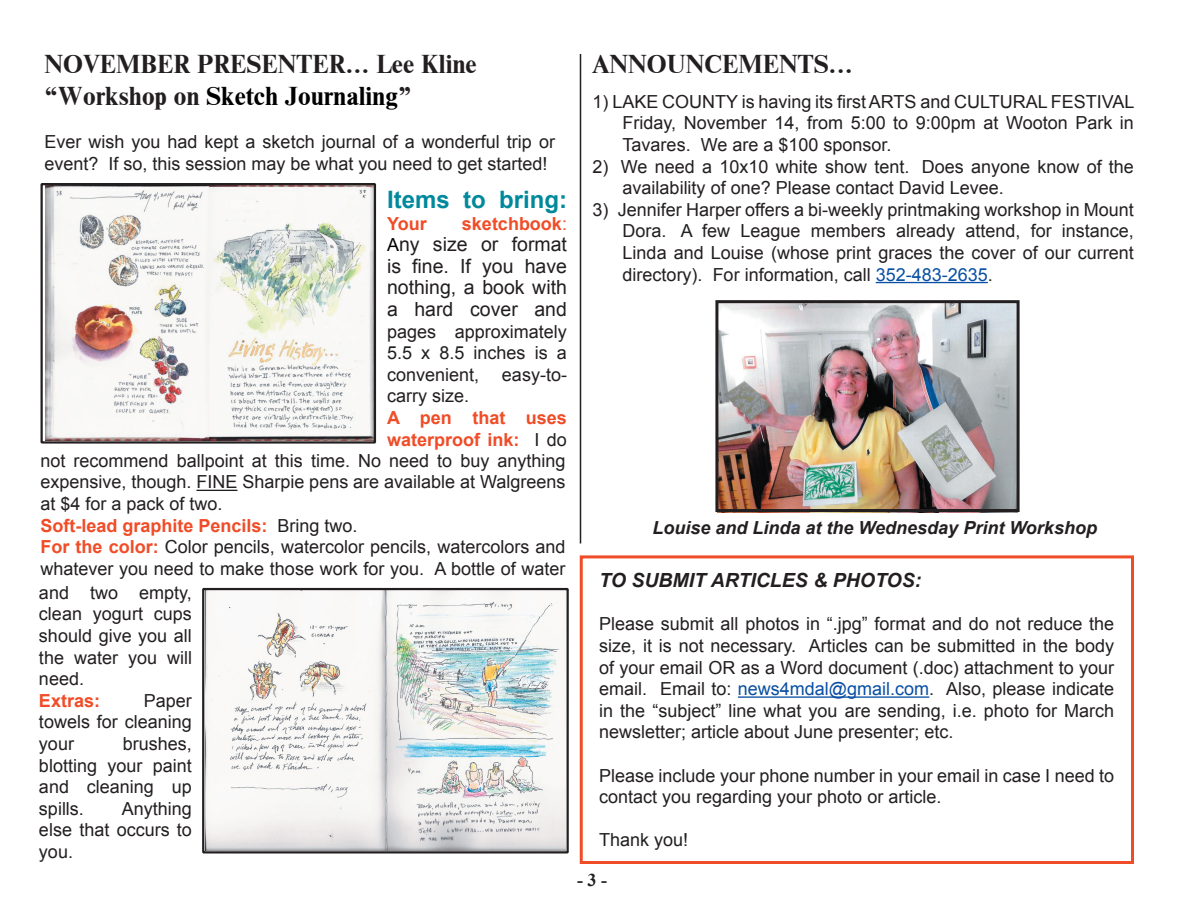
<style>
.page{position:relative;width:1188px;height:918px;background:#fff}
.page>*{position:absolute;margin:0;border:0;box-sizing:border-box;transform-origin:0 0}
.heading_1{font:700 27px/32.4px "Nimbus Romd";color:#231f20}
.t1{font:700 24px "Arial";color:#00899c}
.t2{font:19.5px/21.6px "Arial";color:#231f20;text-align:justify}
.t3{font:italic 700 19.5px "Arial";color:#231f20}
.t4{font:18px/21.6px "Arial";color:#231f20;text-align:justify}
.t5{font:700 18px "Arial";color:#f04c27}
.t6{font:italic 700 18px "Arial";color:#231f20}
.t7{font:700 18px "Times New Roman";color:#231f20}
.s1{color:#000}
.s2{font-weight:400}
.s3{font-size:18px;color:#000}
.s4{font-weight:400;color:#231f20}
.s5{font-weight:700;color:#f04c27}
.s6{color:#094fa3}
</style>
<div class="page">
<div style="left:580px;top:555px;width:554px;height:309px;border:3px solid #f04c27"></div>
<hr style="left:738px;top:696px;width:191px;height:2px;background:#094fa3">
<hr style="left:580px;top:54px;width:1px;height:489px;background:#231f20">
<hr style="left:876px;top:282px;width:112px;height:1px;background:#094fa3">
<img style="left:45px;top:186px;width:328px;height:254px">
<div style="left:40px;top:183px;width:336px;height:261px;border:2px solid #231f20"></div>
<hr style="left:196px;top:490px;width:41px;height:1px;background:#231f20">
<img style="left:205px;top:591px;width:361px;height:260px">
<div style="left:202px;top:588px;width:367px;height:266px;border:2px solid #231f20"></div>
<img style="left:719px;top:304px;width:297px;height:204px">
<div style="left:715px;top:300px;width:305px;height:212px;border:3px solid #231f20"></div>
<p class="heading_1" style="left:44px;top:47px;width:434px">NOVEMBER PRESENTER... Lee Kline “Workshop on <span class="s1">Sketch Journaling</span>”</p>
<p class="t4" style="left:44px;top:131px;width:512px">Ever wish you had kept a sketch journal of a wonderful trip or event? If so, this session may be what you need to get started!</p>
<p class="t1" style="left:387px;top:184px;width:182px">Items to bring:</p>
<p class="t5" style="left:387px;top:211px;width:41px">Your</p>
<p class="t5" style="left:462px;top:211px;width:107px">sketchbook<span class="s2">:</span></p>
<p class="t2" style="left:387px;top:234px;width:182px"><span class="s3">A</span>ny size or format is fine. If you have nothing, a book with a hard cover and</p>
<p class="t4" style="left:387px;top:321px;width:181px">pages approximately 5.5 x 8.5 inches is a convenient,</p>
<p class="t4" style="left:502px;top:364px;width:67px">easy-to-</p>
<p class="t4" style="left:387px;top:385px;width:84px">carry size.</p>
<p class="t5" style="left:387px;top:406px;width:182px">A pen that uses</p>
<p class="t5" style="left:387px;top:427px;width:181px">waterproof ink: <span class="s4">I do</span></p>
<p class="t4" style="left:41px;top:450px;width:526px">not recommend ballpoint at this time. No need to buy anything</p>
<p class="t4" style="left:41px;top:472px;width:526px">expensive, though. FINE Sharpie pens are available at Walgreens</p>
<p class="t4" style="left:41px;top:493px;width:184px">at $4 for a pack of two.</p>
<p class="t5" style="left:41px;top:513px;width:319px">Soft-lead graphite Pencils: <span class="s4">Bring two.</span></p>
<p class="t4" style="left:41px;top:536px;width:527px"><span class="s5">For the color:</span> Color pencils, watercolor pencils, watercolors and whatever you need to make those work for you. A bottle of water</p>
<p class="t4" style="left:39px;top:582px;width:155px">and two empty, clean yogurt cups should give you all the water you will need.</p>
<p class="t5" style="left:39px;top:689px;width:63px">Extras:</p>
<p class="t4" style="left:39px;top:690px;width:154px;text-indent:105px">Paper towels for cleaning your</p>
<p class="t4" style="left:39px;top:733px;width:155px;text-indent:84px">brushes, blotting your paint and cleaning up spills.</p>
<p class="t4" style="left:39px;top:798px;width:155px;text-indent:83px">Anything else that occurs to you.</p>
<p class="heading_1" style="left:593px;top:47px;width:262px">ANNOUNCEMENTS...</p>
<p class="t4" style="left:623px;top:91px;width:513px;text-indent:-30px">1) LAKE COUNTY is having its first ARTS and CULTURAL FESTIVAL Friday, November 14, from 5:00 to 9:00pm at Wooton Park in Tavares. We are a $100 sponsor.</p>
<p class="t4" style="left:623px;top:156px;width:513px;text-indent:-30px">2) We need a 10x10 white show tent. Does anyone know of the availability of one? Please contact David Levee.</p>
<p class="t4" style="left:623px;top:199px;width:513px;text-indent:-30px">3) Jennifer Harper offers a bi-weekly printmaking workshop in Mount Dora. A few League members already attend, for instance, Linda and Louise (whose print graces the cover of our current directory). For information, call <span class="s6">352-483-2635</span>.</p>
<p class="t6" style="left:653px;top:516px;width:446px">Louise and Linda at the Wednesday Print Workshop</p>
<p class="t3" style="left:599px;top:568px;width:324px">TO SUBMIT ARTICLES &amp; PHOTOS:</p>
<p class="t4" style="left:599px;top:613px;width:516px">Please submit all photos in “.jpg” format and do not reduce the size, it is not necessary. Articles can be submitted in the body of your email OR as a Word document (.doc) attachment to your email. Email to: <span class="s6">news4mdal@gmail.com</span>. Also, please indicate in the “subject” line what you are sending, i.e. photo for March newsletter; article about June presenter; etc.</p>
<p class="t4" style="left:599px;top:765px;width:516px">Please include your phone number in your email in case I need to contact you regarding your photo or article.</p>
<p class="t4" style="left:599px;top:829px;width:91px">Thank you!</p>
<p class="t7" style="left:577px;top:867px;width:31px">- 3 -</p>
</div>
